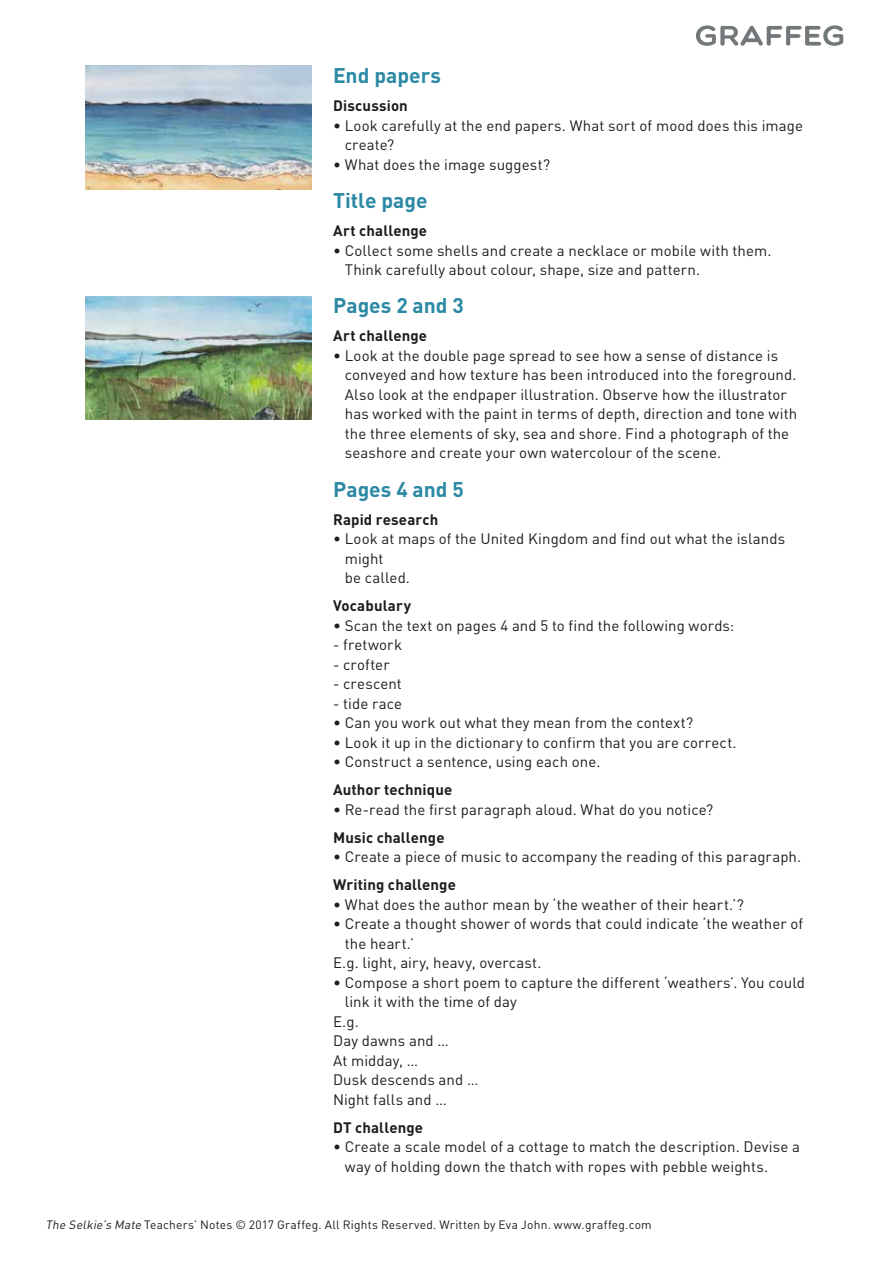
<style>
.page{position:relative;width:893px;height:1263px;background:#fff}
.page>*{position:absolute;margin:0;border:0;box-sizing:border-box;transform-origin:0 0}
.t1{font:700 21px "DIN";color:#2b89a5}
.t2{font:15px/19.5px "DIN";letter-spacing:.005em;color:#1d1d1b}
.t3{font:700 15px "DIN";letter-spacing:.01em;color:#1d1d1b}
.t4{font:12px "DIN";letter-spacing:.015em;color:#1d1d1b}
.s1{font-style:italic}
</style>
<div class="page">
<svg style="left:696px;top:25px;width:148px;height:21px"></svg>
<img style="left:85px;top:296px;width:227px;height:124px">
<img style="left:85px;top:66px;width:227px;height:123px">
<h1 class="t1" style="left:333px;top:62px;width:109px">End papers</h1>
<p class="t3" style="left:333px;top:96px;width:76px">Discussion</p>
<p class="t2" style="left:345px;top:115px;width:460px;text-indent:-12px">• Look carefully at the end papers. What sort of mood does this image create?</p>
<p class="t2" style="left:333px;top:154px;width:219px">• What does the image suggest?</p>
<h1 class="t1" style="left:333px;top:187px;width:96px">Title page</h1>
<p class="t3" style="left:333px;top:221px;width:96px">Art challenge</p>
<p class="t2" style="left:345px;top:240px;width:428px;text-indent:-12px">• Collect some shells and create a necklace or mobile with them.<br>Think carefully about colour, shape, size and pattern.</p>
<h1 class="t1" style="left:333px;top:292px;width:132px">Pages 2 and 3</h1>
<p class="t3" style="left:333px;top:326px;width:96px">Art challenge</p>
<p class="t2" style="left:345px;top:345px;width:454px;text-indent:-12px">• Look at the double page spread to see how a sense of distance is conveyed and how texture has been introduced into the foreground.<br>Also look at the endpaper illustration. Observe how the illustrator has worked with the paint in terms of depth, direction and tone with the three elements of sky, sea and shore. Find a photograph of the seashore and create your own watercolour of the scene.</p>
<h1 class="t1" style="left:333px;top:475px;width:132px">Pages 4 and 5</h1>
<p class="t3" style="left:333px;top:509px;width:107px">Rapid research</p>
<p class="t2" style="left:345px;top:529px;width:442px;text-indent:-12px">• Look at maps of the United Kingdom and find out what the islands might<br>be called.</p>
<p class="t3" style="left:333px;top:596px;width:79px">Vocabulary</p>
<p class="t2" style="left:333px;top:615px;width:403px">• Scan the text on pages 4 and 5 to find the following words:</p>
<p class="t2" style="left:333px;top:635px;width:70px">- fretwork</p>
<p class="t2" style="left:333px;top:654px;width:58px">- crofter</p>
<p class="t2" style="left:333px;top:674px;width:70px">- crescent</p>
<p class="t2" style="left:333px;top:693px;width:71px">- tide race</p>
<p class="t2" style="left:333px;top:713px;width:362px">• Can you work out what they mean from the context?</p>
<p class="t2" style="left:333px;top:732px;width:405px">• Look it up in the dictionary to confirm that you are correct.</p>
<p class="t2" style="left:333px;top:752px;width:269px">• Construct a sentence, using each one.</p>
<p class="t3" style="left:333px;top:780px;width:121px">Author technique</p>
<p class="t2" style="left:333px;top:799px;width:382px">• Re-read the first paragraph aloud. What do you notice?</p>
<p class="t3" style="left:333px;top:827px;width:113px">Music challenge</p>
<p class="t2" style="left:333px;top:847px;width:470px">• Create a piece of music to accompany the reading of this paragraph.</p>
<p class="t3" style="left:333px;top:875px;width:124px">Writing challenge</p>
<p class="t2" style="left:333px;top:894px;width:412px">• What does the author mean by ‘the weather of their heart.’?</p>
<p class="t2" style="left:333px;top:914px;width:472px">• Create a thought shower of words that could indicate ‘the weather of</p>
<p class="t2" style="left:345px;top:933px;width:71px">the heart.’</p>
<p class="t2" style="left:333px;top:953px;width:210px">E.g. light, airy, heavy, overcast.</p>
<p class="t2" style="left:333px;top:972px;width:473px">• Compose a short poem to capture the different ‘weathers’. You could</p>
<p class="t2" style="left:345px;top:992px;width:174px">link it with the time of day</p>
<p class="t2" style="left:333px;top:1011px;width:27px">E.g.</p>
<p class="t2" style="left:333px;top:1031px;width:117px">Day dawns and …</p>
<p class="t2" style="left:333px;top:1050px;width:86px">At midday, …</p>
<p class="t2" style="left:333px;top:1070px;width:147px">Dusk descends and …</p>
<p class="t2" style="left:333px;top:1089px;width:115px">Night falls and …</p>
<p class="t3" style="left:333px;top:1117px;width:92px">DT challenge</p>
<p class="t2" style="left:345px;top:1137px;width:457px;text-indent:-12px">• Create a scale model of a cottage to match the description. Devise a way of holding down the thatch with ropes with pebble weights.</p>
<p class="t4" style="left:45px;top:1217px;width:608px"><span class="s1">The Selkie’s Mate</span> Teachers’ Notes © 2017 Graffeg. All Rights Reserved. Written by Eva John. www.graffeg.com</p>
</div>
